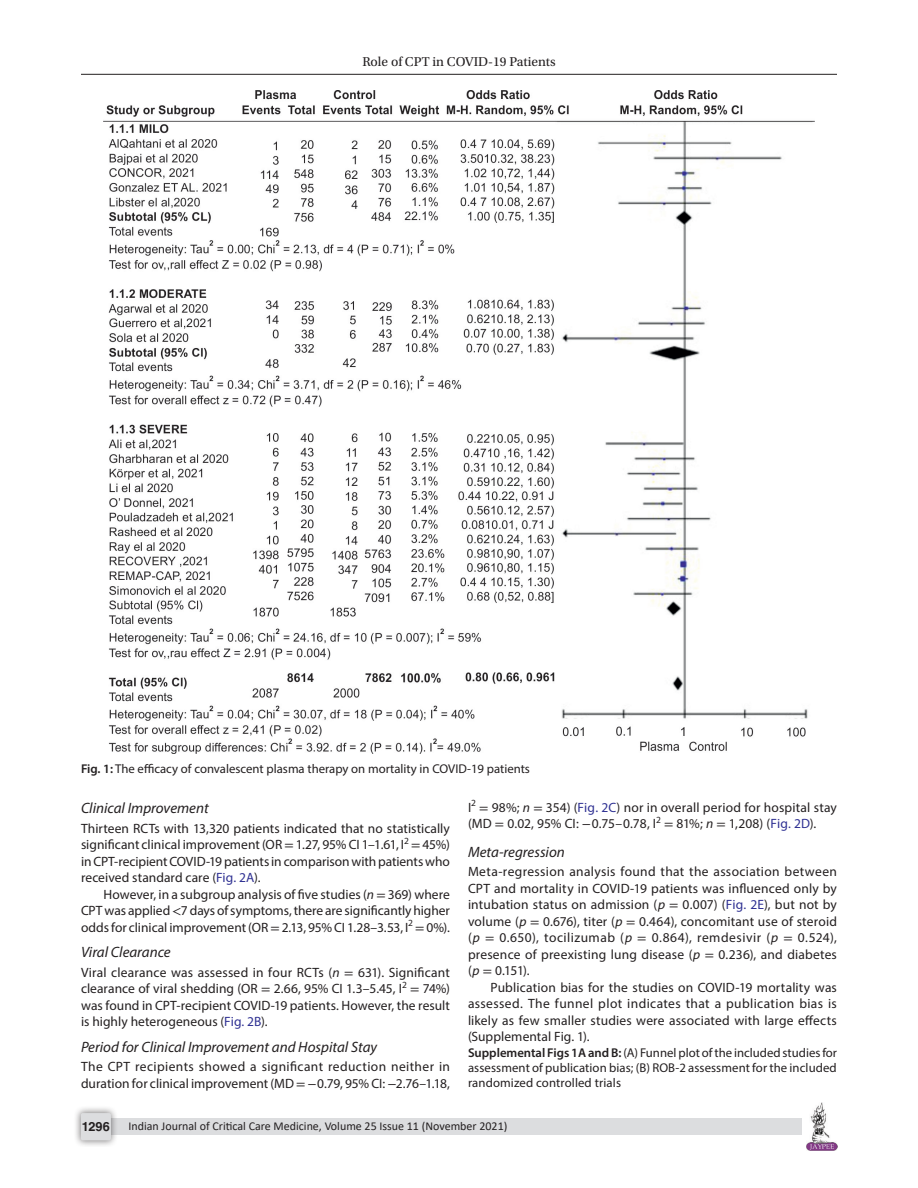
<style>
.page{position:relative;width:918px;height:1188px;background:#fff}
.page>*{position:absolute;margin:0;border:0;box-sizing:border-box;transform-origin:0 0}
.Head-3{font:italic 15px "Myriad Pro";color:#231f20}
.Para-NoIndent{font:13.5px/16.5px "Myriad Pro";letter-spacing:.01em;color:#231f20;text-align:justify}
.Para-Indent{font:13.5px/16.5px "Myriad Pro";color:#231f20;text-align:justify}
.t1{font:13.5px "Utopia Std";color:#231f20}
.FigCaption{font:12.75px/15.3px "Myriad Pro";color:#231f20;text-align:justify}
.t2{font:700 12.75px "Helvetica LT Std";color:#231f20}
.t3{font:12px "Calibri";color:#231f20}
.s1{font-weight:600}
.s2{font-family:"STIX General"}
.s3{color:#2e3092}
.s4{font-style:italic}
</style>
<div class="page">
<hr style="left:81px;top:74px;width:756px;height:1px;background:#231f20">
<img style="left:807px;top:1103px;width:30px;height:48px">
<div style="left:96px;top:1119px;width:706px;height:16px;background:#dcdddf"></div>
<div style="left:73px;top:1106px;width:45px;height:41px;background:#231f20;opacity:.61"></div>
<div style="left:81px;top:1113px;width:30px;height:27px;background:#dcdddf;border-radius:2px"></div>
<img style="left:103px;top:90px;width:712px;height:663px">
<p class="t1" style="left:362px;top:55px;width:195px">Role of CPT in COVID-19 Patients</p>
<p class="FigCaption" style="left:81px;top:761px;width:451px"><span class="s1">Fig. 1:</span> The efficacy of convalescent plasma therapy on mortality in COVID-19 patients</p>
<p class="Head-3" style="left:81px;top:799px;width:129px">Clinical Improvement</p>
<p class="Para-NoIndent" style="left:81px;top:820px;width:371px">Thirteen RCTs with 13,320 patients indicated that no statistically significant clinical improvement (OR <span class="s2">=</span> 1.27, 95% CI 1–1.61, I<sup>2</sup> <span class="s2">=</span> 45%) in CPT-recipient COVID-19 patients in comparison with patients who received standard care (<span class="s3">Fig. 2A</span>).</p>
<p class="Para-Indent" style="left:81px;top:886px;width:371px;text-indent:22px">However, in a subgroup analysis of five studies (<span class="s4">n</span> <span class="s2">=</span> 369) where CPT was applied <span class="s2">&lt;</span>7 days of symptoms, there are significantly higher odds for clinical improvement (OR <span class="s2">=</span> 2.13, 95% CI 1.28–3.53, I<sup>2</sup> <span class="s2">=</span> 0%).</p>
<p class="Head-3" style="left:81px;top:943px;width:91px">Viral Clearance</p>
<p class="Para-NoIndent" style="left:81px;top:964px;width:371px">Viral clearance was assessed in four RCTs (<span class="s4">n</span> <span class="s2">=</span> 631). Significant clearance of viral shedding (OR <span class="s2">=</span> 2.66, 95% CI 1.3–5.45, I<sup>2</sup> <span class="s2">=</span> 74%) was found in CPT-recipient COVID-19 patients. However, the result is highly heterogeneous (<span class="s3">Fig. 2B</span>).</p>
<p class="Head-3" style="left:81px;top:1037px;width:298px">Period for Clinical Improvement and Hospital Stay</p>
<p class="Para-NoIndent" style="left:81px;top:1058px;width:371px">The CPT recipients showed a significant reduction neither in duration for clinical improvement (MD <span class="s2">= −</span>0.79, 95% CI: <span class="s2">−</span>2.76–1.18,</p>
<p class="Para-NoIndent" style="left:468px;top:799px;width:370px">I<sup>2</sup> <span class="s2">=</span> 98%; <span class="s4">n</span> <span class="s2">=</span> 354) (<span class="s3">Fig. 2C</span>) nor in overall period for hospital stay (MD <span class="s2">=</span> 0.02, 95% CI: <span class="s2">−</span>0.75–0.78, I<sup>2</sup> <span class="s2">=</span> 81%; <span class="s4">n</span> <span class="s2">=</span> 1,208) (<span class="s3">Fig. 2D</span>).</p>
<p class="Head-3" style="left:468px;top:843px;width:98px">Meta-regression</p>
<p class="Para-NoIndent" style="left:468px;top:863px;width:371px">Meta-regression analysis found that the association between CPT and mortality in COVID-19 patients was influenced only by intubation status on admission (<span class="s4">p</span> <span class="s2">=</span> 0.007) (<span class="s3">Fig. 2E</span>), but not by volume (<span class="s4">p</span> <span class="s2">=</span> 0.676), titer (<span class="s4">p</span> <span class="s2">=</span> 0.464), concomitant use of steroid (<span class="s4">p</span> <span class="s2">=</span> 0.650), tocilizumab (<span class="s4">p</span> <span class="s2">=</span> 0.864), remdesivir (<span class="s4">p</span> <span class="s2">=</span> 0.524), presence of preexisting lung disease (<span class="s4">p</span> <span class="s2">=</span> 0.236), and diabetes (<span class="s4">p</span> <span class="s2">=</span> 0.151).</p>
<p class="Para-Indent" style="left:468px;top:979px;width:370px;text-indent:22px">Publication bias for the studies on COVID-19 mortality was assessed. The funnel plot indicates that a publication bias is likely as few smaller studies were associated with large effects (Supplemental Fig. 1).</p>
<p class="FigCaption" style="left:468px;top:1045px;width:371px"><span class="s1">Supplemental Figs 1A and B:</span> (A) Funnel plot of the included studies for assessment of publication bias; (B) ROB-2 assessment for the included randomized controlled trials</p>
<p class="t2" style="left:82px;top:1119px;width:29px">1296</p>
<p class="t3" style="left:128px;top:1117px;width:380px">Indian Journal of Critical Care Medicine, Volume 25 Issue 11 (November 2021)</p>
</div>
